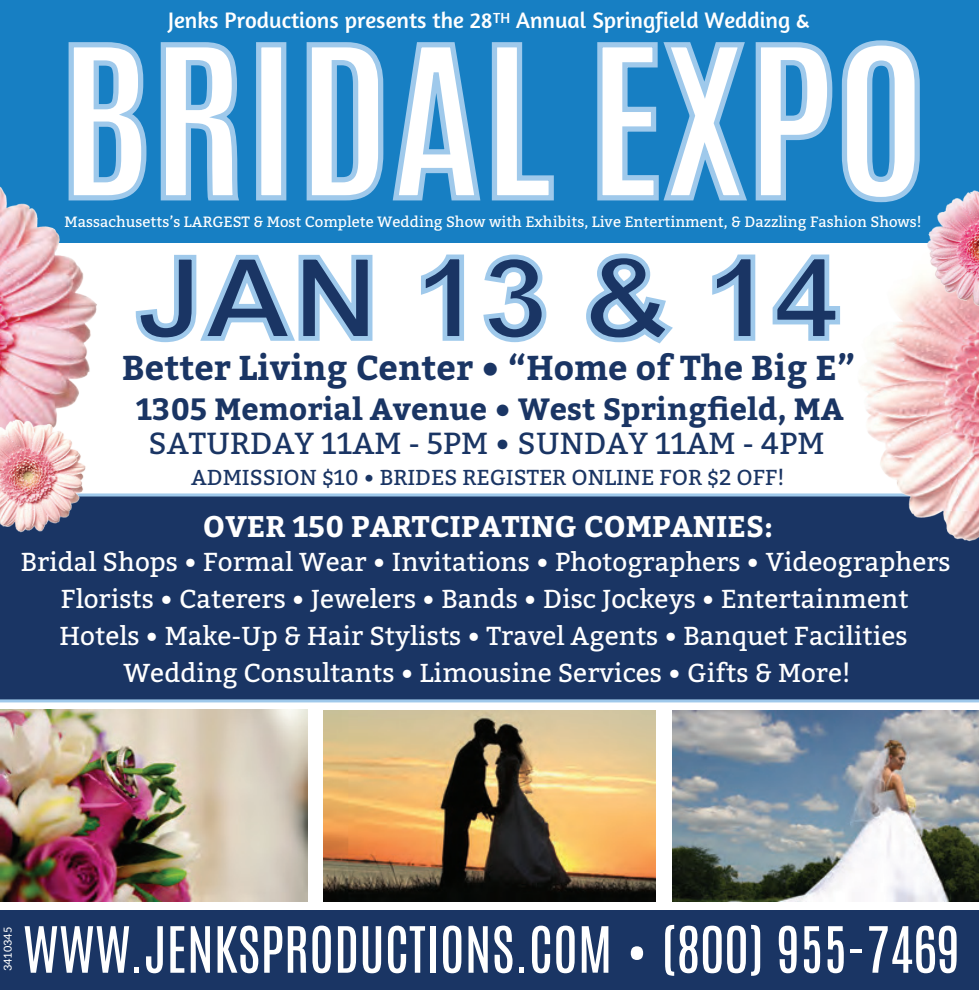
<style>
.page{position:relative;width:979px;height:990px;background:#fff}
.page>*{position:absolute;margin:0;border:0;box-sizing:border-box;transform-origin:0 0}
.t1{font:700 178px "Antonio";color:#fff;scale:1.07 1}
.t2{font:700 113.5px "Arial";color:#1a3564;scale:1.07 1}
.t3{font:54.25px "Antonio";color:#fff}
.t4{font:700 34.5px "Bitter";color:#1a3564}
.t5{font:700 30.75px "Bitter";color:#1a3564}
.t6{font:30.5px "Bitter";color:#1a3564}
.t7{font:700 29.75px "Bitter";color:#fff}
.t8{font:26px/37px "Bitter";color:#fff;text-align:center}
.t9{font:22.75px "Amaranth";color:#fff}
.t10{font:21.75px "Bitter";color:#1a3564}
.t11{font:15px "Bitter";color:#fff}
.t12{font:14.75px "Amaranth";color:#fff}
.t13{font:12.5px "Carlito";color:#fff}
</style>
<div class="page">
<div style="left:0;top:0;width:979px;height:243px;background:#177fc3"></div>
<div style="left:0;top:911px;width:979px;height:79px;background:#1a3564"></div>
<img style="left:0;top:710px;width:307px;height:192px">
<img style="left:323px;top:710px;width:332px;height:192px">
<img style="left:673px;top:710px;width:306px;height:192px">
<svg style="left:68px;top:42px;width:79px;height:159px"></svg>
<svg style="left:160px;top:42px;width:79px;height:159px"></svg>
<div style="left:256px;top:42px;width:30px;height:158px;border:5px solid #9fc9eb"></div>
<svg style="left:306px;top:42px;width:175px;height:159px"></svg>
<svg style="left:491px;top:42px;width:63px;height:159px"></svg>
<svg style="left:597px;top:40px;width:323px;height:163px"></svg>
<div style="left:0;top:493px;width:979px;height:209px;background:#1a3564"></div>
<svg style="left:135px;top:254px;width:238px;height:89px"></svg>
<svg style="left:421px;top:254px;width:43px;height:87px"></svg>
<svg style="left:483px;top:254px;width:64px;height:89px"></svg>
<svg style="left:586px;top:253px;width:87px;height:91px"></svg>
<svg style="left:712px;top:254px;width:44px;height:87px"></svg>
<svg style="left:772px;top:254px;width:68px;height:87px"></svg>
<img style="left:845px;top:277px;width:134px;height:291px">
<img style="left:0;top:161px;width:108px;height:339px">
<img style="left:924px;top:190px;width:55px;height:120px">
<img style="left:0;top:415px;width:89px;height:121px">
<p class="t9" style="left:168px;top:6px;width:642px">Jenks Productions presents the 28 Annual Springfield Wedding &amp;</p>
<p class="t12" style="left:493px;top:9px;width:19px">TH</p>
<h1 class="t1" style="left:58px;top:-13px;width:814px">BRIDAL EXPO</h1>
<p class="t11" style="left:64px;top:211px;width:859px">Massachusetts’s LARGEST &amp; Most Complete Wedding Show with Exhibits, Live Entertinment, &amp; Dazzling Fashion Shows!</p>
<h2 class="t2" style="left:136px;top:224px;width:660px">JAN 13 &amp; 14</h2>
<h3 class="t4" style="left:122px;top:342px;width:735px">Better Living Center • “Home of The Big E”</h3>
<p class="t5" style="left:136px;top:385px;width:709px">1305 Memorial Avenue • West Springfield, MA</p>
<p class="t6" style="left:149px;top:422px;width:677px">SATURDAY 11AM - 5PM • SUNDAY 11AM - 4PM</p>
<p class="t10" style="left:191px;top:462px;width:594px">ADMISSION $10 • BRIDES REGISTER ONLINE FOR $2 OFF!</p>
<p class="t7" style="left:203px;top:504px;width:572px">OVER 150 PARTCIPATING COMPANIES:</p>
<p class="t8" style="left:21px;top:543px;width:931px">Bridal Shops • Formal Wear • Invitations • Photographers • Videographers Florists • Caterers • Jewelers • Bands • Disc Jockeys • Entertainment Hotels • Make-Up &amp; Hair Stylists • Travel Agents • Banquet Facilities Wedding Consultants • Limousine Services • Gifts &amp; More!</p>
<p class="t13" style="left:-1px;top:971px;width:46px;rotate:-90deg">3410345</p>
<h3 class="t3" style="left:23px;top:910px;width:939px">WWW.JENKSPRODUCTIONS.COM • (800) 955-7469</h3>
</div>
